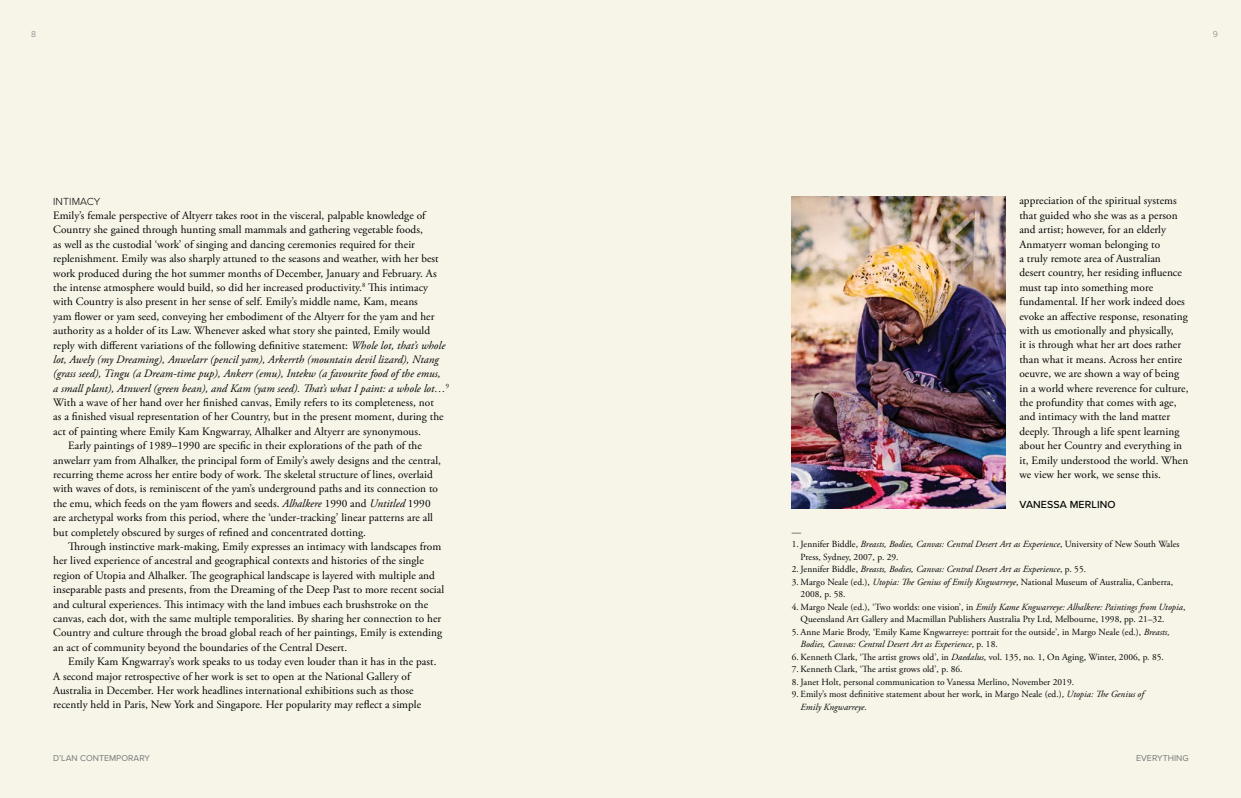
<style>
.page{position:relative;width:1241px;height:798px;background:#fff}
.page>*{position:absolute;margin:0;border:0;box-sizing:border-box;transform-origin:0 0}
.t1{font:11.25px/14.4px "Adobe Garamond Pro";letter-spacing:.005em;color:#000}
.t2{font:italic 11.25px "Adobe Garamond Pro";letter-spacing:.005em;color:#000}
.t3{font:500 10.62px "Proxima Nova";letter-spacing:.01em;color:#000}
.t4{font:300 10.62px "Proxima Nova";letter-spacing:.01em;color:#000}
.t5{font:9.38px/12.5px "Adobe Garamond Pro";letter-spacing:.005em;color:#000}
.t6{font:italic 9.38px "Adobe Garamond Pro";letter-spacing:.005em;color:#000}
.t7{font:8.75px "Proxima Nova";letter-spacing:.005em;color:#77787b}
.t8{font:300 8.75px "Proxima Nova";color:#77787b}
.s1{font-style:italic}
.s2{font-style:normal}
</style>
<div class="page">
<div style="left:0;top:0;width:1240px;height:797px;background:#f7f5e8"></div>
<img style="left:791px;top:196px;width:214px;height:312px">
<p class="t8" style="left:31px;top:28px;width:6px">8</p>
<p class="t4" style="left:53px;top:193px;width:49px">INTIMACY</p>
<p class="t1" style="left:53px;top:208px;width:374px">Emily’s female perspective of Altyerr takes root in the visceral, palpable knowledge of</p>
<p class="t1" style="left:53px;top:223px;width:371px">Country she gained through hunting small mammals and gathering vegetable foods,</p>
<p class="t1" style="left:53px;top:237px;width:363px">as well as the custodial ‘work’ of singing and dancing ceremonies required for their</p>
<p class="t1" style="left:53px;top:252px;width:387px">replenishment. Emily was also sharply attuned to the seasons and weather, with her best</p>
<p class="t1" style="left:53px;top:266px;width:385px">work produced during the hot summer months of December, January and February. As</p>
<p class="t1" style="left:53px;top:280px;width:376px">the intense atmosphere would build, so did her increased productivity.<sup>8</sup> This intimacy</p>
<p class="t1" style="left:53px;top:295px;width:366px">with Country is also present in her sense of self. Emily’s middle name, Kam, means</p>
<p class="t1" style="left:53px;top:309px;width:383px">yam flower or yam seed, conveying her embodiment of the Altyerr for the yam and her</p>
<p class="t1" style="left:53px;top:323px;width:378px">authority as a holder of its Law. Whenever asked what story she painted, Emily would</p>
<p class="t1" style="left:53px;top:338px;width:393px">reply with different variations of the following definitive statement: <span class="s1">Whole lot, that’s whole</span></p>
<p class="t2" style="left:53px;top:352px;width:387px">lot, Awely (my Dreaming), Anwelarr (pencil yam), Arkerrth (mountain devil lizard), Ntang</p>
<p class="t2" style="left:53px;top:367px;width:389px">(grass seed), Tingu (a Dream-time pup), Ankerr (emu), Intekw (a favourite food of the emus,</p>
<p class="t2" style="left:53px;top:381px;width:397px">a small plant), Atnwerl (green bean), and Kam (yam seed). That’s what I paint: a whole lot…<sup>9</sup></p>
<p class="t1" style="left:53px;top:395px;width:382px">With a wave of her hand over her finished canvas, Emily refers to its completeness, not</p>
<p class="t1" style="left:53px;top:410px;width:392px">as a finished visual representation of her Country, but in the present moment, during the</p>
<p class="t1" style="left:53px;top:424px;width:369px">act of painting where Emily Kam Kngwarray, Alhalker and Altyerr are synonymous.</p>
<p class="t1" style="left:68px;top:438px;width:355px">Early paintings of 1989–1990 are specific in their explorations of the path of the</p>
<p class="t1" style="left:53px;top:453px;width:389px">anwelarr yam from Alhalker, the principal form of Emily’s awely designs and the central,</p>
<p class="t1" style="left:53px;top:467px;width:381px">recurring theme across her entire body of work. The skeletal structure of lines, overlaid</p>
<p class="t1" style="left:53px;top:482px;width:386px">with waves of dots, is reminiscent of the yam’s underground paths and its connection to</p>
<p class="t1" style="left:53px;top:496px;width:379px">the emu, which feeds on the yam flowers and seeds. <span class="s1">Alhalkere</span> 1990 and <span class="s1">Untitled</span> 1990</p>
<p class="t1" style="left:53px;top:510px;width:381px">are archetypal works from this period, where the ‘under-tracking’ linear patterns are all</p>
<p class="t1" style="left:53px;top:525px;width:314px">but completely obscured by surges of refined and concentrated dotting.</p>
<p class="t1" style="left:68px;top:539px;width:374px">Through instinctive mark-making, Emily expresses an intimacy with landscapes from</p>
<p class="t1" style="left:53px;top:554px;width:372px">her lived experience of ancestral and geographical contexts and histories of the single</p>
<p class="t1" style="left:53px;top:568px;width:383px">region of Utopia and Alhalker. The geographical landscape is layered with multiple and</p>
<p class="t1" style="left:53px;top:582px;width:392px">inseparable pasts and presents, from the Dreaming of the Deep Past to more recent social</p>
<p class="t1" style="left:53px;top:597px;width:376px">and cultural experiences. This intimacy with the land imbues each brushstroke on the</p>
<p class="t1" style="left:53px;top:611px;width:389px">canvas, each dot, with the same multiple temporalities. By sharing her connection to her</p>
<p class="t1" style="left:53px;top:625px;width:390px">Country and culture through the broad global reach of her paintings, Emily is extending</p>
<p class="t1" style="left:53px;top:640px;width:295px">an act of community beyond the boundaries of the Central Desert.</p>
<p class="t1" style="left:68px;top:654px;width:370px">Emily Kam Kngwarray’s work speaks to us today even louder than it has in the past.</p>
<p class="t1" style="left:53px;top:669px;width:358px">A second major retrospective of her work is set to open at the National Gallery of</p>
<p class="t1" style="left:53px;top:683px;width:362px">Australia in December. Her work headlines international exhibitions such as those</p>
<p class="t1" style="left:53px;top:697px;width:369px">recently held in Paris, New York and Singapore. Her popularity may reflect a simple</p>
<p class="t7" style="left:53px;top:751px;width:98px">D’LAN CONTEMPORARY</p>
<p class="t8" style="left:1212px;top:28px;width:7px">9</p>
<p class="t1" style="left:1019px;top:194px;width:171px">appreciation of the spiritual systems that guided who she was as a person and artist; however, for an elderly Anmatyerr woman belonging to<br>a truly remote area of Australian desert country, her residing influence must tap into something more fundamental. If her work indeed does evoke an affective response, resonating with us emotionally and physically,<br>it is through what her art does rather than what it means. Across her entire oeuvre, we are shown a way of being in a world where reverence for culture, the profundity that comes with age, and intimacy with the land matter deeply. Through a life spent learning about her Country and everything in it, Emily understood the world. When we view her work, we sense this.</p>
<p class="t3" style="left:1019px;top:496px;width:98px">VANESSA MERLINO</p>
<p class="t5" style="left:791px;top:525px;width:11px">—</p>
<p class="t5" style="left:800px;top:538px;width:380px;text-indent:-9px">1. Jennifer Biddle, <span class="s1">Breasts, Bodies, Canvas: Central Desert Art as Experience</span>, University of New South Wales<br>Press, Sydney, 2007, p. 29.</p>
<p class="t6" style="left:791px;top:563px;width:296px"><span class="s2">2. Jennifer Biddle,</span> Breasts, Bodies, Canvas: Central Desert Art as Experience<span class="s2">, p. 55.</span></p>
<p class="t5" style="left:800px;top:575px;width:374px;text-indent:-9px">3. Margo Neale (ed.), <span class="s1">Utopia: The Genius of Emily Kngwarreye</span>, National Museum of Australia, Canberra,<br>2008, p. 58.</p>
<p class="t5" style="left:800px;top:600px;width:386px;text-indent:-9px">4. Margo Neale (ed.), ‘Two worlds: one vision’, in <span class="s1">Emily Kame Kngwarreye: Alhalkere: Paintings from Utopia</span>,<br>Queensland Art Gallery and Macmillan Publishers Australia Pty Ltd, Melbourne, 1998, pp. 21–32.</p>
<p class="t5" style="left:800px;top:625px;width:370px;text-indent:-9px">5. Anne Marie Brody, ‘Emily Kame Kngwarreye: portrait for the outside’, in Margo Neale (ed.), <span class="s1">Breasts,<br>Bodies, Canvas: Central Desert Art as Experience</span>, p. 18.</p>
<p class="t5" style="left:791px;top:650px;width:373px">6. Kenneth Clark, ‘The artist grows old’, in <span class="s1">Daedalus</span>, vol. 135, no. 1, On Aging, Winter, 2006, p. 85.</p>
<p class="t5" style="left:791px;top:663px;width:172px">7. Kenneth Clark, ‘The artist grows old’, p. 86.</p>
<p class="t5" style="left:791px;top:675px;width:284px">8. Janet Holt, personal communication to Vanessa Merlino, November 2019.</p>
<p class="t5" style="left:800px;top:688px;width:345px;text-indent:-9px">9. Emily’s most definitive statement about her work, in Margo Neale (ed.), <span class="s1">Utopia: The Genius of<br>Emily Kngwarreye</span>.</p>
<p class="t7" style="left:1135px;top:751px;width:54px">EVERYTHING</p>
</div>
